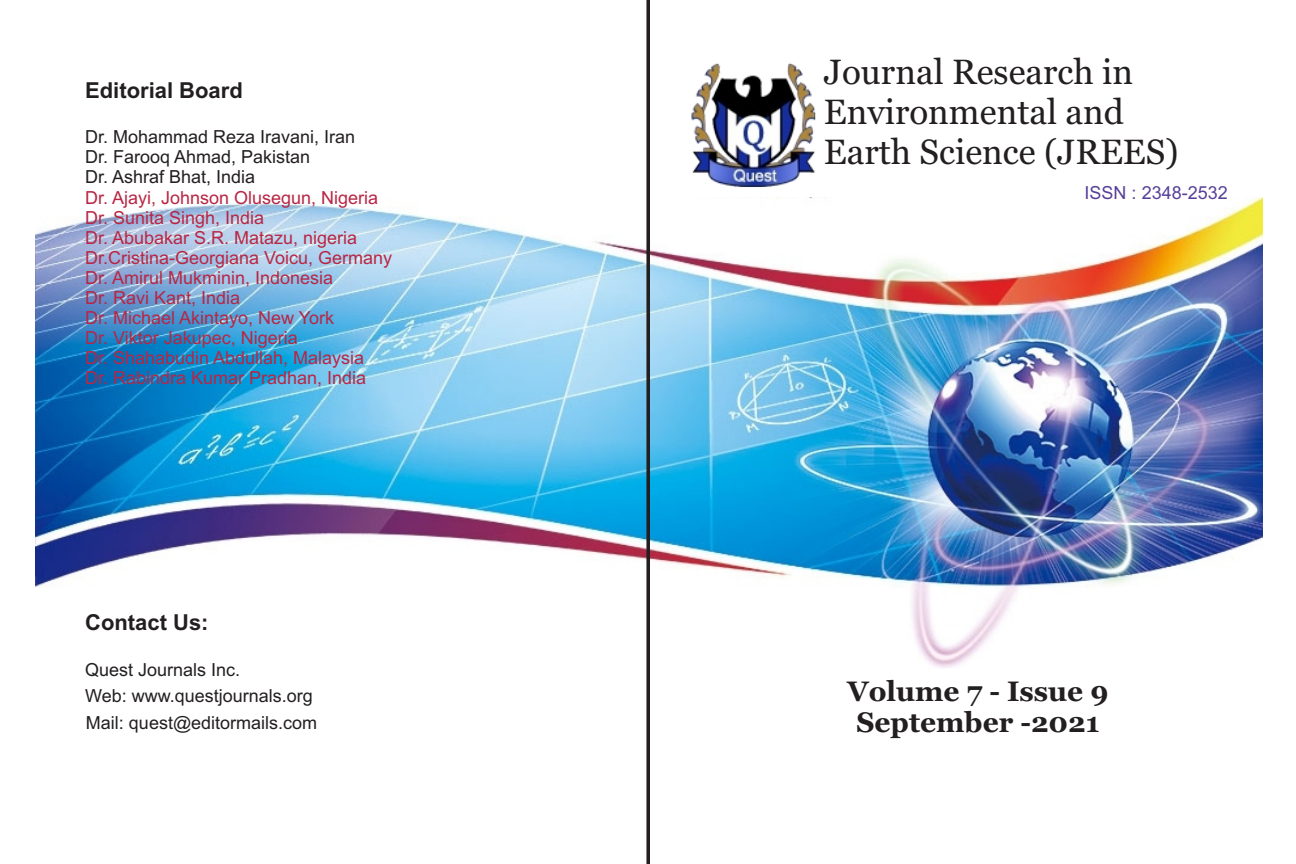
<style>
.page{position:relative;width:1296px;height:864px;background:#fff}
.page>*{position:absolute;margin:0;border:0;box-sizing:border-box;transform-origin:0 0}
.t1{font:35px/39.8px "Georgia";color:#231f20}
.t2{font:700 28px/31.8px "Georgia";color:#231f20;text-align:center}
.t3{font:700 22px "Arial";color:#231f20}
.t4{font:18px/20.1px "Arial";color:#b82645}
.t5{font:18px/20.1px "Arial";color:#231f20}
.t6{font:18px "Arial";color:#574099}
</style>
<div class="page">
<img style="left:36px;top:198px;width:1227px;height:471px">
<img style="left:691px;top:63px;width:125px;height:124px">
<hr style="left:647px;top:0;width:2px;height:864px;background:#231f20">
<p class="t3" style="left:85px;top:82px;width:159px">Editorial Board</p>
<p class="t5" style="left:85px;top:128px;width:272px">Dr. Mohammad Reza Iravani, Iran<br>Dr. Farooq Ahmad, Pakistan<br>Dr. Ashraf Bhat, India</p>
<p class="t4" style="left:85px;top:189px;width:309px">Dr. Ajayi, Johnson Olusegun, Nigeria<br>Dr. Sunita Singh, India<br>Dr. Abubakar S.R. Matazu, nigeria<br>Dr.Cristina-Georgiana Voicu, Germany<br>Dr. Amirul Mukminin, Indonesia<br>Dr. Ravi Kant, India<br>Dr. Michael Akintayo, New York<br>Dr. Viktor Jakupec, Nigeria<br>Dr. Shahabudin Abdullah, Malaysia<br>Dr. Rabindra Kumar Pradhan, India</p>
<p class="t3" style="left:85px;top:614px;width:125px">Contact Us:</p>
<p class="t5" style="left:85px;top:658px;width:234px;line-height:26.3px">Quest Journals Inc.<br>Web: www.questjournals.org<br>Mail: quest@editormails.com</p>
<h1 class="t1" style="left:824px;top:55px;width:356px">Journal Research in<br>Environmental and<br>Earth Science (JREES)</h1>
<p class="t6" style="left:1085px;top:185px;width:145px">ISSN : 2348-2532</p>
<h2 class="t2" style="left:847px;top:677px;width:263px">Volume 7 - Issue 9<br>September -2021</h2>
</div>
